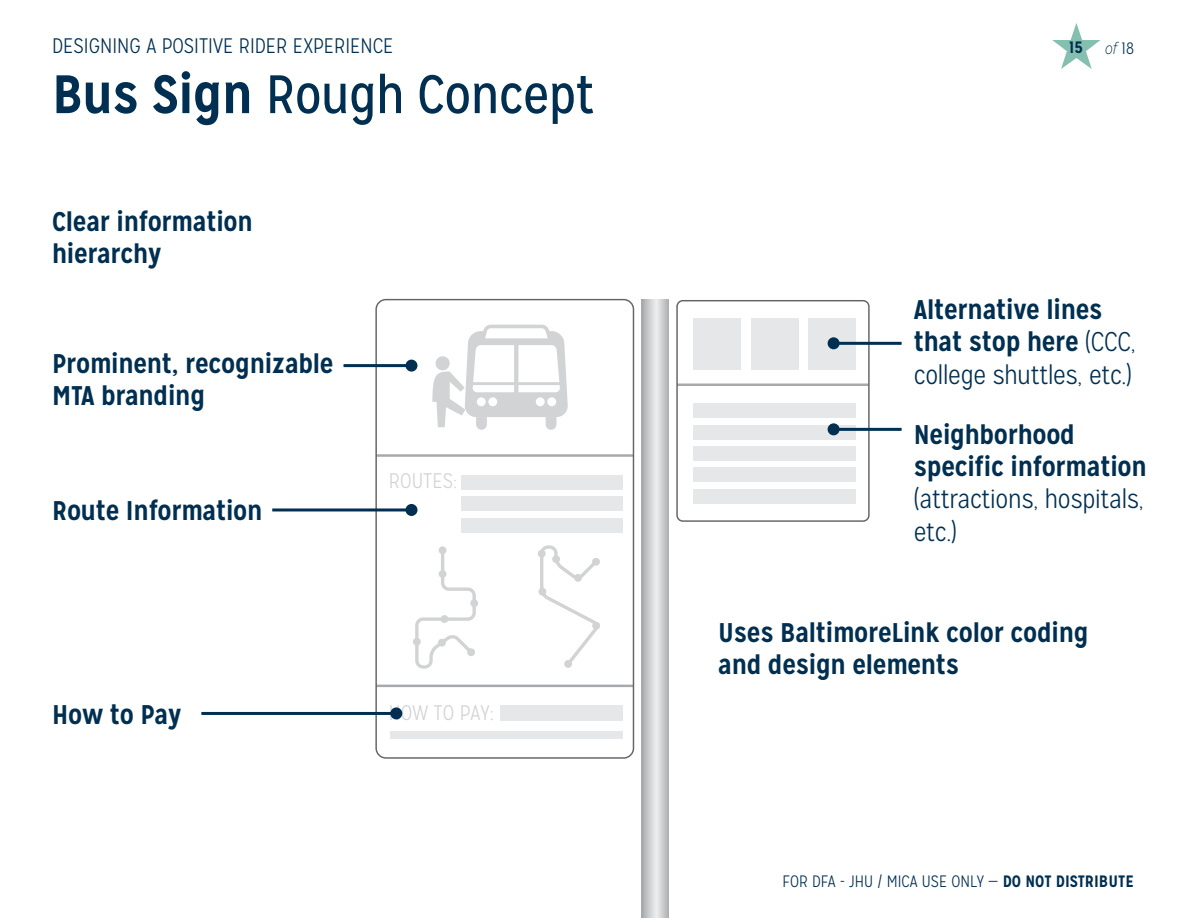
<style>
.page{position:relative;width:1188px;height:918px;background:#fff}
.page>*{position:absolute;margin:0;border:0;box-sizing:border-box;transform-origin:0 0}
.t1{font:54px "Mission Gothic";letter-spacing:-.01em;color:#002f51}
.t2{font:700 27px/32.4px "Mission Gothic";letter-spacing:-.01em;color:#002f51}
.t3{font:300 27px/32.4px "Mission Gothic";letter-spacing:-.01em;color:#002f51}
.t4{font:300 21.15px "Mission Gothic";color:#d1d3d4}
.t5{font:300 21px "Mission Gothic";color:#002f51}
.t6{font:300 16.5px "Mission Gothic";color:#002f51}
.t7{font:italic 100 16.5px "Mission Gothic";color:#002f51}
.t8{font:700 16.5px "Mission Gothic";color:#002f51}
.s1{font-weight:700}
.s2{font-weight:300;font-style:normal}
.s3{font-size:22.95px}
.s4{font-weight:300}
</style>
<div class="page">
<svg style="left:1052px;top:23px;width:49px;height:46px"></svg>
<svg style="left:642px;top:300px;width:27px;height:618px;background:#cbcdce"></svg>
<svg style="left:432px;top:325px;width:136px;height:105px"></svg>
<hr style="left:376px;top:454px;width:258px;height:3px;background:#a7a9ac">
<hr style="left:376px;top:685px;width:258px;height:2px;background:#a7a9ac">
<div style="left:693px;top:403px;width:163px;height:15px;background:#e6e7e8"></div>
<div style="left:693px;top:425px;width:163px;height:14px;background:#e6e7e8"></div>
<div style="left:693px;top:446px;width:163px;height:15px;background:#e6e7e8"></div>
<div style="left:693px;top:468px;width:163px;height:14px;background:#e6e7e8"></div>
<div style="left:693px;top:489px;width:163px;height:15px;background:#e6e7e8"></div>
<div style="left:461px;top:475px;width:162px;height:15px;background:#e6e7e8"></div>
<div style="left:461px;top:497px;width:162px;height:14px;background:#e6e7e8"></div>
<div style="left:461px;top:518px;width:162px;height:15px;background:#e6e7e8"></div>
<div style="left:500px;top:705px;width:123px;height:16px;background:#e6e7e8"></div>
<div style="left:390px;top:731px;width:233px;height:8px;background:#e6e7e8"></div>
<svg style="left:415px;top:549px;width:61px;height:120px"></svg>
<div style="left:439px;top:570px;width:8px;height:8px;background:#d1d3d4;border-radius:50%"></div>
<div style="left:470px;top:599px;width:8px;height:8px;background:#d1d3d4;border-radius:50%"></div>
<div style="left:441px;top:615px;width:7px;height:8px;background:#d1d3d4;border-radius:50%"></div>
<div style="left:413px;top:638px;width:8px;height:8px;background:#d1d3d4;border-radius:50%"></div>
<div style="left:438px;top:639px;width:8px;height:8px;background:#d1d3d4;border-radius:50%"></div>
<div style="left:467px;top:648px;width:8px;height:8px;background:#d1d3d4;border-radius:50%"></div>
<div style="left:439px;top:546px;width:7px;height:8px;background:#d1d3d4;border-radius:50%"></div>
<svg style="left:540px;top:545px;width:57px;height:117px"></svg>
<div style="left:592px;top:622px;width:8px;height:8px;background:#d1d3d4;border-radius:50%"></div>
<div style="left:538px;top:588px;width:8px;height:8px;background:#d1d3d4;border-radius:50%"></div>
<div style="left:574px;top:574px;width:8px;height:8px;background:#d1d3d4;border-radius:50%"></div>
<div style="left:552px;top:555px;width:8px;height:8px;background:#d1d3d4;border-radius:50%"></div>
<div style="left:538px;top:550px;width:8px;height:8px;background:#d1d3d4;border-radius:50%"></div>
<div style="left:592px;top:558px;width:8px;height:8px;background:#d1d3d4;border-radius:50%"></div>
<div style="left:564px;top:660px;width:8px;height:8px;background:#d1d3d4;border-radius:50%"></div>
<div style="left:375px;top:299px;width:259px;height:460px;border:1px solid #636466;border-radius:10px"></div>
<hr style="left:677px;top:384px;width:192px;height:2px;background:#a7a9ac">
<div style="left:676px;top:300px;width:194px;height:222px;border:1px solid #636466;border-radius:6px"></div>
<div style="left:693px;top:318px;width:48px;height:51px;background:#e6e7e8"></div>
<div style="left:751px;top:318px;width:48px;height:51px;background:#e6e7e8"></div>
<div style="left:808px;top:318px;width:48px;height:51px;background:#e6e7e8"></div>
<hr style="left:344px;top:364px;width:67px;height:3px;background:#002f51">
<div style="left:405px;top:360px;width:12px;height:12px;background:#002f51;border-radius:50%"></div>
<hr style="left:834px;top:342px;width:68px;height:3px;background:#002f51">
<div style="left:828px;top:337px;width:12px;height:12px;background:#002f51;border-radius:50%"></div>
<hr style="left:834px;top:428px;width:68px;height:3px;background:#002f51">
<div style="left:828px;top:423px;width:12px;height:12px;background:#002f51;border-radius:50%"></div>
<hr style="left:272px;top:508px;width:139px;height:3px;background:#002f51">
<div style="left:405px;top:504px;width:12px;height:12px;background:#002f51;border-radius:50%"></div>
<hr style="left:201px;top:712px;width:195px;height:3px;background:#002f51">
<div style="left:390px;top:707px;width:12px;height:12px;background:#002f51;border-radius:50%"></div>
<p class="t5" style="left:52px;top:34px;width:343px">DESIGNING A POSITIVE RIDER EXPERIENCE</p>
<p class="t8" style="left:1070px;top:37px;width:15px">15</p>
<h1 class="t1" style="left:52px;top:62px;width:544px"><span class="s1">Bus Sign</span> Rough Concept</h1>
<p class="t7" style="left:1105px;top:39px;width:31px">of <span class="s2">18</span></p>
<p class="t2" style="left:52px;top:205px;width:202px">Clear information hierarchy</p>
<p class="t2" style="left:52px;top:347px;width:283px">Prominent, recognizable<br>MTA branding</p>
<p class="t2" style="left:52px;top:495px;width:212px">Route Information</p>
<p class="t4" style="left:389px;top:469px;width:70px">ROUTES:</p>
<p class="t2" style="left:52px;top:698px;width:131px">How to Pay</p>
<p class="t4" style="left:389px;top:701px;width:106px">HOW TO PAY<span class="s3">:</span></p>
<p class="t2" style="left:914px;top:293px;width:223px">Alternative lines that stop here <span class="s4">(CCC, college shuttles, etc.)</span></p>
<p class="t2" style="left:914px;top:418px;width:235px">Neighborhood specific information</p>
<p class="t3" style="left:914px;top:483px;width:231px">(attractions, hospitals, etc.)</p>
<p class="t2" style="left:718px;top:616px;width:372px">Uses BaltimoreLink color coding and design elements</p>
<p class="t6" style="left:783px;top:872px;width:353px">FOR DFA - JHU / MICA USE ONLY — <span class="s1">DO NOT DISTRIBUTE</span></p>
</div>
